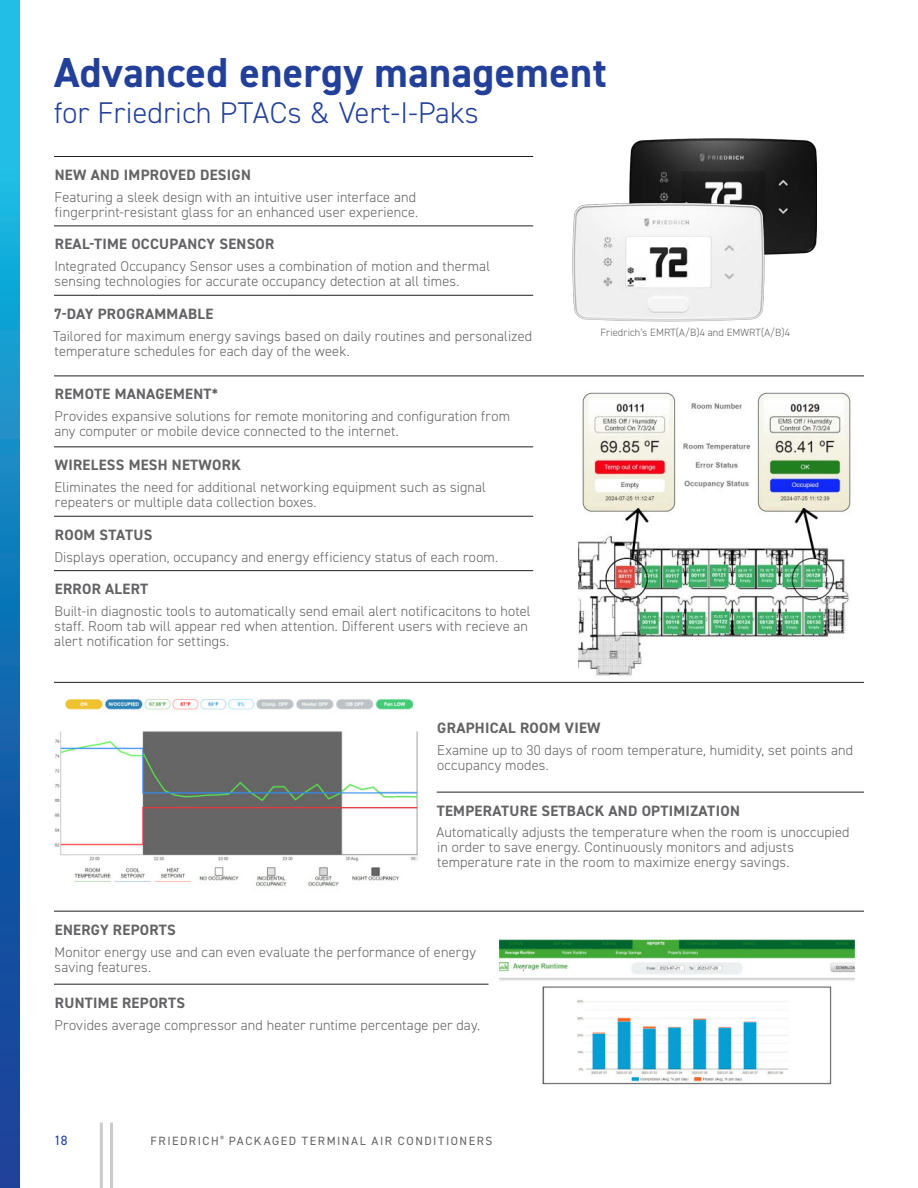
<style>
.page{position:relative;width:918px;height:1188px;background:#fff}
.page>*{position:absolute;margin:0;border:0;box-sizing:border-box;transform-origin:0 0}
.Subheading{font:700 42px "DIN2014";letter-spacing:.01em;color:#223f99}
.Subheading-2{font:300 30px "DIN2014";letter-spacing:.01em;color:#223f99}
.Accessory_heading{font:700 15px "DIN2014";letter-spacing:.02em;color:#636366}
.Body_copy{font:300 14.25px/15px "DIN2014";letter-spacing:.01em;color:#636366}
.t1{font:13.5px "DIN2014";color:#223f99}
.t2{font:12px "DIN2014";letter-spacing:.125em;color:#636366}
.Captions{font:300 10.5px "DIN2014";letter-spacing:.01em;color:#636366}
</style>
<div class="page">
<svg style="left:0;top:0;width:19px;height:1188px;background:#167cbc"></svg>
<hr style="left:100px;top:1123px;width:3px;height:65px;background:#cacbcd">
<hr style="left:110px;top:1123px;width:3px;height:65px;background:#cacbcd">
<img style="left:629px;top:138px;width:187px;height:117px">
<img style="left:572px;top:170px;width:199px;height:152px">
<hr style="left:54px;top:156px;width:479px;height:1px;background:#231f20">
<hr style="left:54px;top:226px;width:479px;height:1px;background:#231f20">
<hr style="left:54px;top:295px;width:479px;height:1px;background:#231f20">
<hr style="left:54px;top:376px;width:810px;height:1px;background:#231f20">
<hr style="left:54px;top:446px;width:479px;height:1px;background:#231f20">
<hr style="left:54px;top:516px;width:479px;height:1px;background:#231f20">
<hr style="left:54px;top:570px;width:479px;height:1px;background:#231f20">
<img style="left:573px;top:391px;width:285px;height:291px">
<img style="left:54px;top:699px;width:364px;height:188px">
<hr style="left:54px;top:682px;width:810px;height:1px;background:#231f20">
<hr style="left:437px;top:792px;width:427px;height:1px;background:#231f20">
<img style="left:499px;top:939px;width:356px;height:146px">
<hr style="left:54px;top:911px;width:810px;height:1px;background:#231f20">
<hr style="left:54px;top:984px;width:435px;height:1px;background:#231f20">
<p class="Subheading" style="left:54px;top:44px;width:554px">Advanced energy management</p>
<p class="Subheading-2" style="left:54px;top:94px;width:426px">for Friedrich PTACs &amp; Vert-I-Paks</p>
<p class="Accessory_heading" style="left:55px;top:165px;width:198px">NEW AND IMPROVED DESIGN</p>
<p class="Body_copy" style="left:55px;top:189px;width:365px">Featuring a sleek design with an intuitive user interface and fingerprint-resistant glass for an enhanced user experience.</p>
<p class="Accessory_heading" style="left:55px;top:234px;width:221px">REAL-TIME OCCUPANCY SENSOR</p>
<p class="Body_copy" style="left:54px;top:259px;width:437px">Integrated Occupancy Sensor uses a combination of motion and thermal sensing technologies for accurate occupancy detection at all times.</p>
<p class="Accessory_heading" style="left:54px;top:304px;width:161px">7-DAY PROGRAMMABLE</p>
<p class="Body_copy" style="left:53px;top:328px;width:480px">Tailored for maximum energy savings based on daily routines and personalized temperature schedules for each day of the week.</p>
<p class="Accessory_heading" style="left:55px;top:384px;width:165px">REMOTE MANAGEMENT*</p>
<p class="Body_copy" style="left:54px;top:409px;width:457px">Provides expansive solutions for remote monitoring and configuration from any computer or mobile device connected to the internet.</p>
<p class="Accessory_heading" style="left:55px;top:455px;width:188px">WIRELESS MESH NETWORK</p>
<p class="Body_copy" style="left:55px;top:480px;width:433px">Eliminates the need for additional networking equipment such as signal repeaters or multiple data collection boxes.</p>
<p class="Accessory_heading" style="left:55px;top:525px;width:99px">ROOM STATUS</p>
<p class="Body_copy" style="left:55px;top:549px;width:445px">Displays operation, occupancy and energy efficiency status of each room.</p>
<p class="Accessory_heading" style="left:55px;top:579px;width:95px">ERROR ALERT</p>
<p class="Body_copy" style="left:54px;top:604px;width:478px">Built-in diagnostic tools to automatically send email alert notificacitons to hotel staff. Room tab will appear red when attention. Different users with recieve an alert notification for settings.</p>
<p class="Captions" style="left:600px;top:326px;width:191px">Friedrich’s EMRT(A/B)4 and EMWRT(A/B)4</p>
<p class="Accessory_heading" style="left:437px;top:718px;width:165px">GRAPHICAL ROOM VIEW</p>
<p class="Body_copy" style="left:437px;top:742px;width:417px">Examine up to 30 days of room temperature, humidity, set points and occupancy modes.</p>
<p class="Accessory_heading" style="left:437px;top:801px;width:305px">TEMPERATURE SETBACK AND OPTIMIZATION</p>
<p class="Body_copy" style="left:437px;top:825px;width:414px">Automatically adjusts the temperature when the room is unoccupied in order to save energy. Continuously monitors and adjusts temperature rate in the room to maximize energy savings.</p>
<p class="Accessory_heading" style="left:55px;top:920px;width:123px">ENERGY REPORTS</p>
<p class="Body_copy" style="left:55px;top:944px;width:423px">Monitor energy use and can even evaluate the performance of energy saving features.</p>
<p class="Accessory_heading" style="left:55px;top:993px;width:132px">RUNTIME REPORTS</p>
<p class="Body_copy" style="left:55px;top:1017px;width:427px">Provides average compressor and heater runtime percentage per day.</p>
<p class="t1" style="left:54px;top:1132px;width:15px">18</p>
<p class="t2" style="left:151px;top:1133px;width:343px">FRIEDRICH<sup>®</sup> PACKAGED TERMINAL AIR CONDITIONERS</p>
</div>
